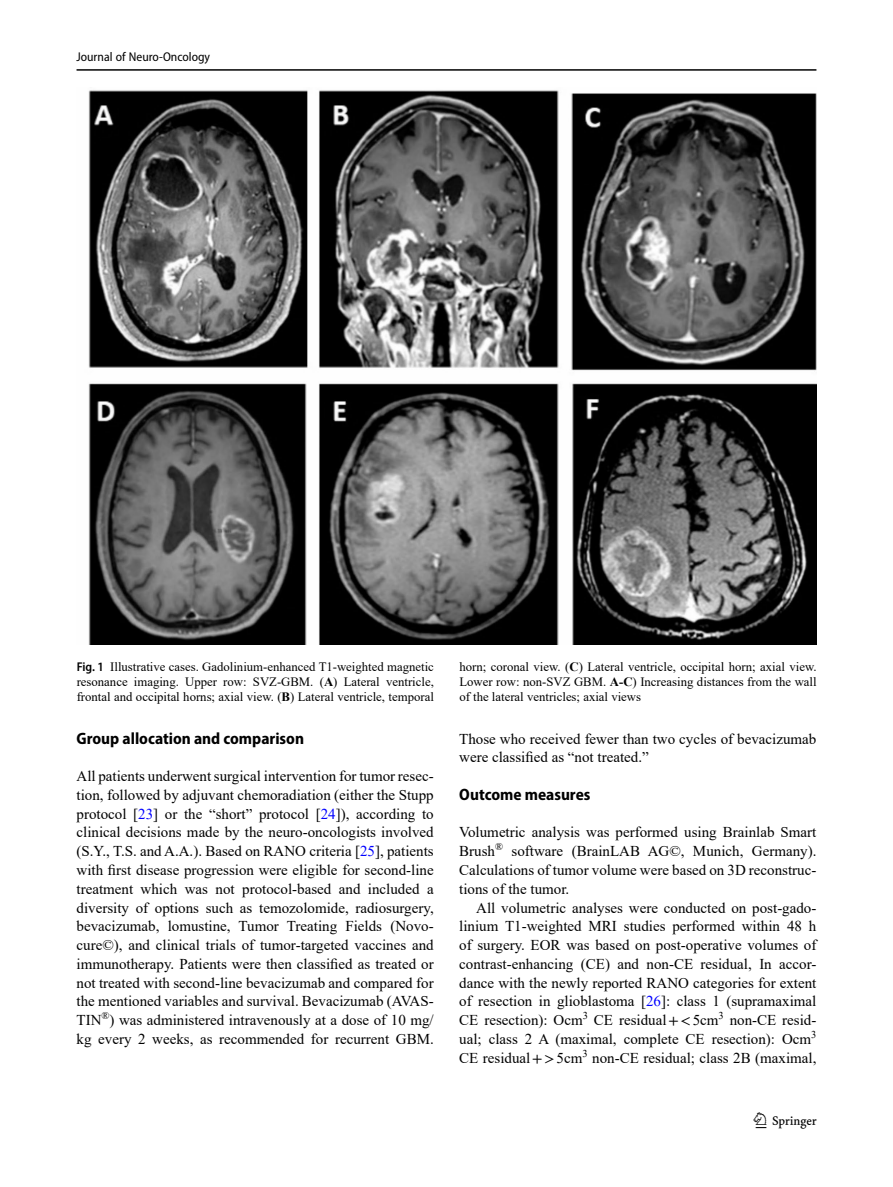
<style>
.page{position:relative;width:893px;height:1187px;background:#fff}
.page>*{position:absolute;margin:0;border:0;box-sizing:border-box;transform-origin:0 0}
.t1{font:22.5px "Springnew";color:#000}
.Head_2{font:700 semi-condensed 16.5px "Myriad Pro";color:#000}
.Body_Text{font:15px/18.8px "Times New Roman";color:#000;text-align:justify}
.Body_Text_Indent{font:15px/18.8px "Times New Roman";color:#000;text-align:justify}
.Figure_Caption{font:12.75px/15px "Times New Roman";color:#000;text-align:justify}
.t2{font:semi-condensed 12.75px "Myriad Pro";color:#000}
.s1{font-family:"Myriad Pro";font-weight:600;font-stretch:semi-condensed}
.s2{font-weight:700}
.s3{color:#00f}
.s4{font-family:"STIX"}
</style>
<div class="page">
<hr style="left:77px;top:69px;width:739px;height:2px;background:#000">
<img style="left:88px;top:90px;width:729px;height:554px">
<p class="t2" style="left:77px;top:49px;width:135px">Journal of Neuro-Oncology</p>
<p class="Figure_Caption" style="left:77px;top:659px;width:359px"><span class="s1">Fig. 1</span> Illustrative cases. Gadolinium-enhanced T1-weighted magnetic resonance imaging. Upper row: SVZ-GBM. (<span class="s2">A</span>) Lateral ventricle, frontal and occipital horns; axial view. (<span class="s2">B</span>) Lateral ventricle, temporal</p>
<p class="Figure_Caption" style="left:459px;top:659px;width:359px">horn; coronal view. (<span class="s2">C</span>) Lateral ventricle, occipital horn; axial view.<br>Lower row: non-SVZ GBM. <span class="s2">A-C</span>) Increasing distances from the wall of the lateral ventricles; axial views</p>
<p class="Head_2" style="left:77px;top:727px;width:229px">Group allocation and comparison</p>
<p class="Body_Text" style="left:77px;top:766px;width:359px">All patients underwent surgical intervention for tumor resec&shy;tion, followed by adjuvant chemoradiation (either the Stupp protocol [<span class="s3">23</span>] or the “short” protocol [<span class="s3">24</span>]), according to clinical decisions made by the neuro-oncologists involved (S.Y., T.S. and A.A.). Based on RANO criteria [<span class="s3">25</span>], patients with first disease progression were eligible for second-line treatment which was not protocol-based and included a diversity of options such as temozolomide, radiosurgery, bevacizumab, lomustine, Tumor Treating Fields (Novo&shy;cure©), and clinical trials of tumor-targeted vaccines and immunotherapy. Patients were then classified as treated or not treated with second-line bevacizumab and compared for the mentioned variables and survival. Bevacizumab (AVAS-TIN<sup>®</sup>) was administered intravenously at a dose of 10 mg/ kg every 2 weeks, as recommended for recurrent GBM.</p>
<p class="Body_Text" style="left:459px;top:728px;width:359px">Those who received fewer than two cycles of bevacizumab were classified as “not treated.”</p>
<p class="Head_2" style="left:459px;top:783px;width:133px">Outcome measures</p>
<p class="Body_Text" style="left:459px;top:822px;width:359px">Volumetric analysis was performed using Brainlab Smart Brush<sup>®</sup> software (BrainLAB AG©, Munich, Germany).<br>Calculations of tumor volume were based on 3D reconstruc&shy;tions of the tumor.</p>
<p class="Body_Text_Indent" style="left:459px;top:897px;width:359px;text-indent:17px">All volumetric analyses were conducted on post-gado&shy;linium T1-weighted MRI studies performed within 48 h of surgery. EOR was based on post-operative volumes of contrast-enhancing (CE) and non-CE residual, In accor&shy;dance with the newly reported RANO categories for extent of resection in glioblastoma [<span class="s3">26</span>]: class 1 (supramaximal CE resection): Ocm<sup>3</sup> CE residual<span class="s4">+&lt;</span>5cm<sup>3</sup> non-CE resid&shy;ual; class 2 A (maximal, complete CE resection): Ocm<sup>3<br></sup>CE residual<span class="s4">+&gt;</span>5cm<sup>3</sup> non-CE residual; class 2B (maximal,</p>
<h1 class="t1" style="left:756px;top:1107px;width:63px">1 3</h1>
</div>
